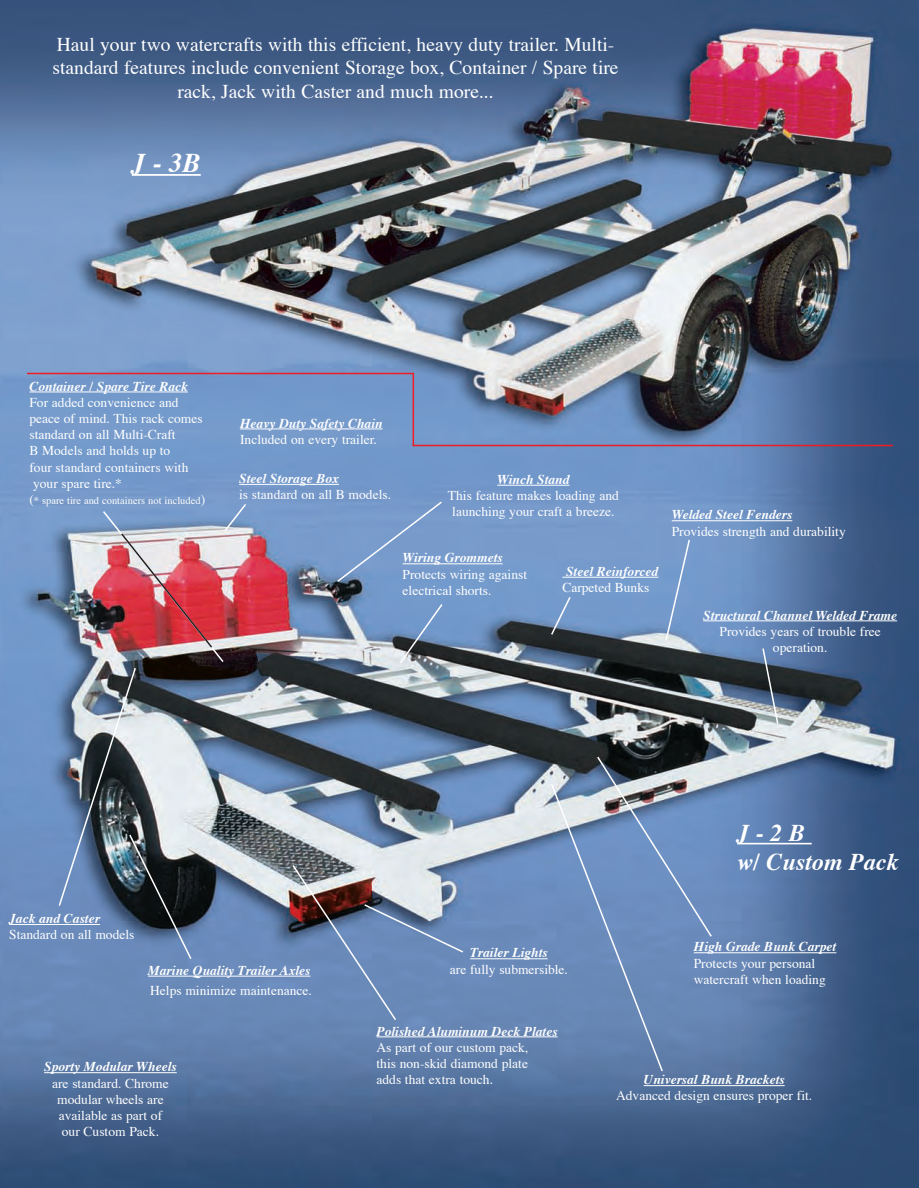
<style>
.page{position:relative;width:919px;height:1188px;background:#fff}
.page>*{position:absolute;margin:0;border:0;box-sizing:border-box;transform-origin:0 0}
.t1{font:italic 700 27px "Times";color:#fff}
.t2{font:italic 700 24px/28.8px "Times";color:#fff}
.t3{font:19.5px/23.4px "Times";color:#fff;text-align:center}
.t4{font:13.5px/16.2px "Times";color:#fff}
.t5{font:italic 700 13.5px "Times";color:#fff}
.t6{font:10.5px "Times";color:#fff}
.s1{font-size:13.5px}
</style>
<div class="page">
<img style="left:0;top:0;width:918px;height:1188px">
<hr style="left:132px;top:174px;width:69px;height:2px;background:#fff">
<hr style="left:29px;top:392px;width:159px;height:1px;background:#fff">
<hr style="left:148px;top:976px;width:162px;height:1px;background:#fff">
<hr style="left:376px;top:1036px;width:181px;height:1px;background:#fff">
<hr style="left:44px;top:1072px;width:133px;height:1px;background:#fff">
<hr style="left:9px;top:924px;width:91px;height:1px;background:#fff">
<hr style="left:470px;top:958px;width:77px;height:1px;background:#fff">
<hr style="left:643px;top:1085px;width:141px;height:1px;background:#fff">
<hr style="left:693px;top:952px;width:142px;height:1px;background:#fff">
<hr style="left:736px;top:843px;width:75px;height:1px;background:#fff">
<hr style="left:240px;top:428px;width:142px;height:1px;background:#fff">
<hr style="left:239px;top:484px;width:100px;height:1px;background:#fff">
<hr style="left:497px;top:485px;width:72px;height:1px;background:#fff">
<hr style="left:402px;top:563px;width:100px;height:1px;background:#fff">
<hr style="left:562px;top:577px;width:96px;height:1px;background:#fff">
<hr style="left:703px;top:620px;width:193px;height:1px;background:#fff">
<hr style="left:671px;top:520px;width:120px;height:1px;background:#fff">
<hr style="left:27px;top:373px;width:387px;height:1px;background:#ee1d23">
<div style="left:335px;top:500px;width:108px;height:83px;background:#779acb"></div>
<svg style="left:398px;top:602px;width:45px;height:63px;background:#6f86a4"></svg>
<svg style="left:549px;top:595px;width:22px;height:41px"></svg>
<svg style="left:664px;top:538px;width:26px;height:104px;background:#80a2ce"></svg>
<svg style="left:760px;top:647px;width:19px;height:78px"></svg>
<svg style="left:549px;top:755px;width:164px;height:318px;background:#6f8bb3"></svg>
<svg style="left:291px;top:863px;width:173px;height:159px;background:#788bac"></svg>
<img style="left:57px;top:502px;width:190px;height:459px">
<hr style="left:412px;top:445px;width:480px;height:1px;background:#ee1d23">
<hr style="left:412px;top:374px;width:2px;height:72px;background:#ee1d23">
<h3 class="t3" style="left:53px;top:34px;width:567px">Haul your two watercrafts with this efficient, heavy duty trailer. Multi&shy;standard features include convenient Storage box, Container / Spare tire rack, Jack with Caster and much more...</h3>
<h1 class="t1" style="left:132px;top:152px;width:70px">J - 3B</h1>
<p class="t5" style="left:29px;top:380px;width:160px">container / Spare tire Rack</p>
<p class="t4" style="left:29px;top:395px;width:175px">For added convenience and peace of mind. This rack comes standard on all Multi-Craft<br>B Models and holds up to<br>four standard containers with your spare tire.*</p>
<p class="t6" style="left:29px;top:496px;width:177px"><span class="s1">(</span>* spare tire and containers not included<span class="s1">)</span></p>
<p class="t5" style="left:240px;top:417px;width:144px">Heavy Duty Safety chain</p>
<p class="t4" style="left:240px;top:432px;width:138px">Included on every trailer.</p>
<p class="t5" style="left:239px;top:473px;width:101px">Steel Storage Box</p>
<p class="t4" style="left:239px;top:488px;width:153px">is standard on all B models.</p>
<p class="t5" style="left:497px;top:474px;width:74px">Winch Stand</p>
<p class="t4" style="left:447px;top:489px;width:172px;text-align:center">This feature makes loading and launching your craft a breeze.</p>
<p class="t5" style="left:402px;top:552px;width:101px">Wiring Grommets</p>
<p class="t4" style="left:402px;top:567px;width:126px">Protects wiring against electrical shorts.</p>
<p class="t5" style="left:565px;top:566px;width:94px">Steel Reinforced</p>
<p class="t4" style="left:562px;top:581px;width:88px">Carpeted Bunks</p>
<p class="t5" style="left:671px;top:509px;width:122px">Welded Steel fenders</p>
<p class="t4" style="left:671px;top:524px;width:175px">Provides strength and durability</p>
<p class="t5" style="left:703px;top:609px;width:195px">Structural channel Welded frame</p>
<p class="t4" style="left:719px;top:624px;width:163px;text-align:center">Provides years of trouble free operation.</p>
<p class="t5" style="left:9px;top:913px;width:92px">Jack and caster</p>
<p class="t4" style="left:9px;top:928px;width:127px">Standard on all models</p>
<p class="t5" style="left:148px;top:965px;width:164px">Marine Quality trailer axles</p>
<p class="t4" style="left:150px;top:983px;width:163px">Helps minimize maintenance.</p>
<p class="t5" style="left:470px;top:947px;width:79px">trailer Lights</p>
<p class="t4" style="left:449px;top:962px;width:120px">are fully submersible.</p>
<h2 class="t2" style="left:736px;top:821px;width:163px">J - 2 B<br>w/ custom pack</h2>
<p class="t5" style="left:693px;top:941px;width:144px">High Grade Bunk carpet</p>
<p class="t4" style="left:693px;top:956px;width:133px">Protects your personal watercraft when loading</p>
<p class="t5" style="left:44px;top:1061px;width:134px">Sporty Modular Wheels</p>
<p class="t4" style="left:52px;top:1076px;width:118px;text-align:center">are standard. Chrome modular wheels are available as part of our Custom Pack.</p>
<p class="t5" style="left:376px;top:1025px;width:182px">polished aluminum Deck plates</p>
<p class="t4" style="left:376px;top:1040px;width:153px;text-align:justify">As part of our custom pack, this non-skid diamond plate adds that extra touch.</p>
<p class="t5" style="left:643px;top:1074px;width:142px">Universal Bunk Brackets</p>
<p class="t4" style="left:615px;top:1089px;width:197px">Advanced design ensures proper fit.</p>
</div>
